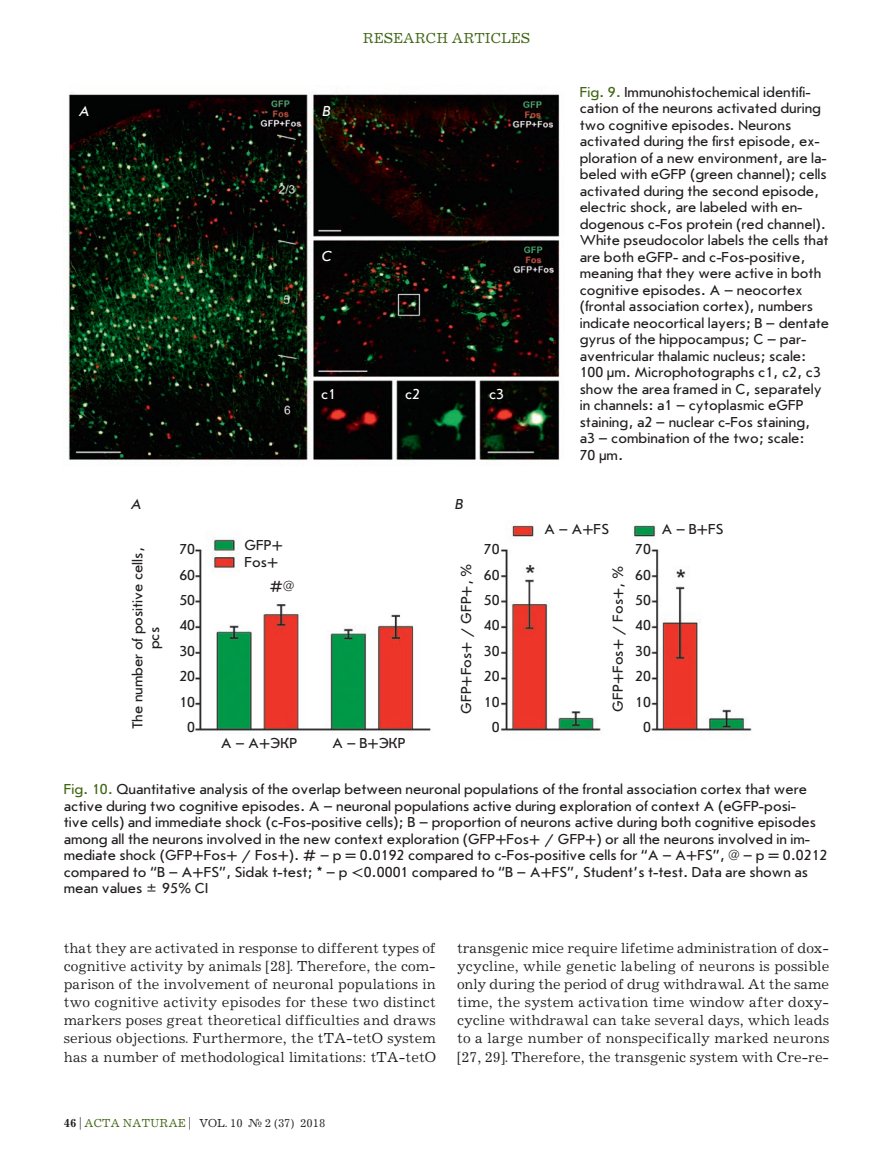
<style>
.page{position:relative;width:893px;height:1170px;background:#fff}
.page>*{position:absolute;margin:0;border:0;box-sizing:border-box;transform-origin:0 0}
.Подпись_Фото{font:15px/16.5px "Journal Sans C";color:#231f20}
.Текст{font:15px/18px "Journal C";color:#231f20;text-align:justify}
.t1{font:15px "Journal C";color:#426616}
.Подпись_Фото-2{font:15px "Journal Sans C";color:#fff}
.Подпись_Фото-3{font:italic 15px "Journal Sans C";color:#fff}
.Подпись_Фото-4{font:italic 15px "Journal Sans C";color:#231f20}
.t2{font:12px "Journal C";color:#231f20}
.s1{color:#426616}
.s2{font-weight:700}
</style>
<div class="page">
<img style="left:65px;top:93px;width:495px;height:368px">
<img style="left:195px;top:525px;width:557px;height:206px">
<p class="Подпись_Фото-3" style="left:79px;top:103px;width:11px">А</p>
<p class="Подпись_Фото-3" style="left:322px;top:103px;width:10px">B</p>
<p class="t1" style="left:363px;top:31px;width:169px">RESEARCH ARTICLES</p>
<p class="Подпись_Фото-3" style="left:321px;top:248px;width:12px">C</p>
<p class="Подпись_Фото-2" style="left:321px;top:386px;width:17px">c1</p>
<p class="Подпись_Фото-2" style="left:405px;top:386px;width:17px">c2</p>
<p class="Подпись_Фото-2" style="left:489px;top:386px;width:17px">c3</p>
<p class="Подпись_Фото" style="left:580px;top:84px;width:251px"><span class="s1">Fig. 9.</span> Immunohistochemical identifi&shy;cation of the neurons activated during two cognitive episodes. Neurons activated during the first episode, ex&shy;ploration of a new environment, are la&shy;beled with eGFP (green channel); cells activated during the second episode, electric shock, are labeled with en&shy;dogenous c-Fos protein (red channel).<br>White pseudocolor labels the cells that are both eGFP- and c-Fos-positive, meaning that they were active in both cognitive episodes. A – neocortex (frontal association cortex), numbers indicate neocortical layers; B – dentate gyrus of the hippocampus; C – par&shy;aventricular thalamic nucleus; scale:<br>100 µm. Microphotographs c1, c2, c3 show the area framed in C, separately in channels: a1 – cytoplasmic eGFP staining, a2 – nuclear c-Fos staining, a3 – combination of the two; scale:<br>70 µm.</p>
<p class="Подпись_Фото-4" style="left:131px;top:496px;width:11px">А</p>
<p class="Подпись_Фото-4" style="left:455px;top:496px;width:10px">B</p>
<p class="Подпись_Фото" style="left:130px;top:729px;width:183px;text-align:center;rotate:-90deg">The number of positive cells, pcs</p>
<p class="Подпись_Фото" style="left:221px;top:735px;width:78px">А – А+ЭКР</p>
<p class="Подпись_Фото" style="left:332px;top:735px;width:75px">А – В+ЭКР</p>
<p class="Подпись_Фото" style="left:544px;top:521px;width:66px">А – А+FS</p>
<p class="Подпись_Фото" style="left:661px;top:521px;width:63px">А – В+FS</p>
<p class="Подпись_Фото" style="left:244px;top:537px;width:40px">GFP+</p>
<p class="Подпись_Фото" style="left:244px;top:554px;width:35px">Fos+</p>
<p class="Подпись_Фото" style="left:270px;top:578px;width:26px">#@</p>
<p class="Подпись_Фото" style="left:179px;top:541px;width:17px">70</p>
<p class="Подпись_Фото" style="left:179px;top:566px;width:17px">60</p>
<p class="Подпись_Фото" style="left:179px;top:592px;width:17px">50</p>
<p class="Подпись_Фото" style="left:179px;top:617px;width:17px">40</p>
<p class="Подпись_Фото" style="left:179px;top:643px;width:17px">30</p>
<p class="Подпись_Фото" style="left:179px;top:668px;width:17px">20</p>
<p class="Подпись_Фото" style="left:179px;top:694px;width:17px">10</p>
<p class="Подпись_Фото" style="left:187px;top:719px;width:9px">0</p>
<p class="Подпись_Фото" style="left:484px;top:541px;width:17px">70</p>
<p class="Подпись_Фото" style="left:484px;top:566px;width:17px">60</p>
<p class="Подпись_Фото" style="left:484px;top:592px;width:17px">50</p>
<p class="Подпись_Фото" style="left:484px;top:617px;width:17px">40</p>
<p class="Подпись_Фото" style="left:484px;top:643px;width:17px">30</p>
<p class="Подпись_Фото" style="left:484px;top:668px;width:17px">20</p>
<p class="Подпись_Фото" style="left:484px;top:694px;width:17px">10</p>
<p class="Подпись_Фото" style="left:492px;top:719px;width:9px">0</p>
<p class="Подпись_Фото" style="left:635px;top:541px;width:17px">70</p>
<p class="Подпись_Фото" style="left:635px;top:566px;width:17px">60</p>
<p class="Подпись_Фото" style="left:635px;top:592px;width:17px">50</p>
<p class="Подпись_Фото" style="left:635px;top:617px;width:17px">40</p>
<p class="Подпись_Фото" style="left:635px;top:643px;width:17px">30</p>
<p class="Подпись_Фото" style="left:635px;top:668px;width:17px">20</p>
<p class="Подпись_Фото" style="left:635px;top:694px;width:17px">10</p>
<p class="Подпись_Фото" style="left:643px;top:719px;width:9px">0</p>
<p class="Подпись_Фото" style="left:458px;top:713px;width:152px;rotate:-90deg">GFP+Fos+ / GFP+, %</p>
<p class="Подпись_Фото" style="left:610px;top:711px;width:147px;rotate:-90deg">GFP+Fos+ / Fos+, %</p>
<p class="Подпись_Фото" style="left:64px;top:781px;width:765px"><span class="s1">Fig. 10.</span> Quantitative analysis of the overlap between neuronal populations of the frontal association cortex that were active during two cognitive episodes. A – neuronal populations active during exploration of context A (eGFP-posi-<br>tive cells) and immediate shock (c-Fos-positive cells); B – proportion of neurons active during both cognitive episodes among all the neurons involved in the new context exploration (GFP+Fos+ / GFP+) or all the neurons involved in im&shy;mediate shock (GFP+Fos+ / Fos+). # – p = 0.0192 compared to c-Fos-positive cells for “A – A+FS”, @ – p = 0.0212 compared to “B – A+FS”, Sidak t-test; * – p &lt;0.0001 compared to “B – A+FS”, Student’s t-test. Data are shown as mean values ± 95% CI</p>
<p class="Текст" style="left:64px;top:939px;width:374px">that they are activated in response to different types of cognitive activity by animals [28]. Therefore, the com&shy;parison of the involvement of neuronal populations in two cognitive activity episodes for these two distinct markers poses great theoretical difficulties and draws serious objections. Furthermore, the tTA-tetO system has a number of methodological limitations: tTA-tetO</p>
<p class="t2" style="left:64px;top:1116px;width:263px"><span class="s2">46</span> | <span class="s1">ACTA NATURAE</span> | VOL. 10 № 2 (37) 2018</p>
<p class="Текст" style="left:457px;top:939px;width:374px">transgenic mice require lifetime administration of dox&shy;ycycline, while genetic labeling of neurons is possible only during the period of drug withdrawal. At the same time, the system activation time window after doxy&shy;cycline withdrawal can take several days, which leads to a large number of nonspecifically marked neurons [27, 29]. Therefore, the transgenic system with Cre-re-</p>
</div>
